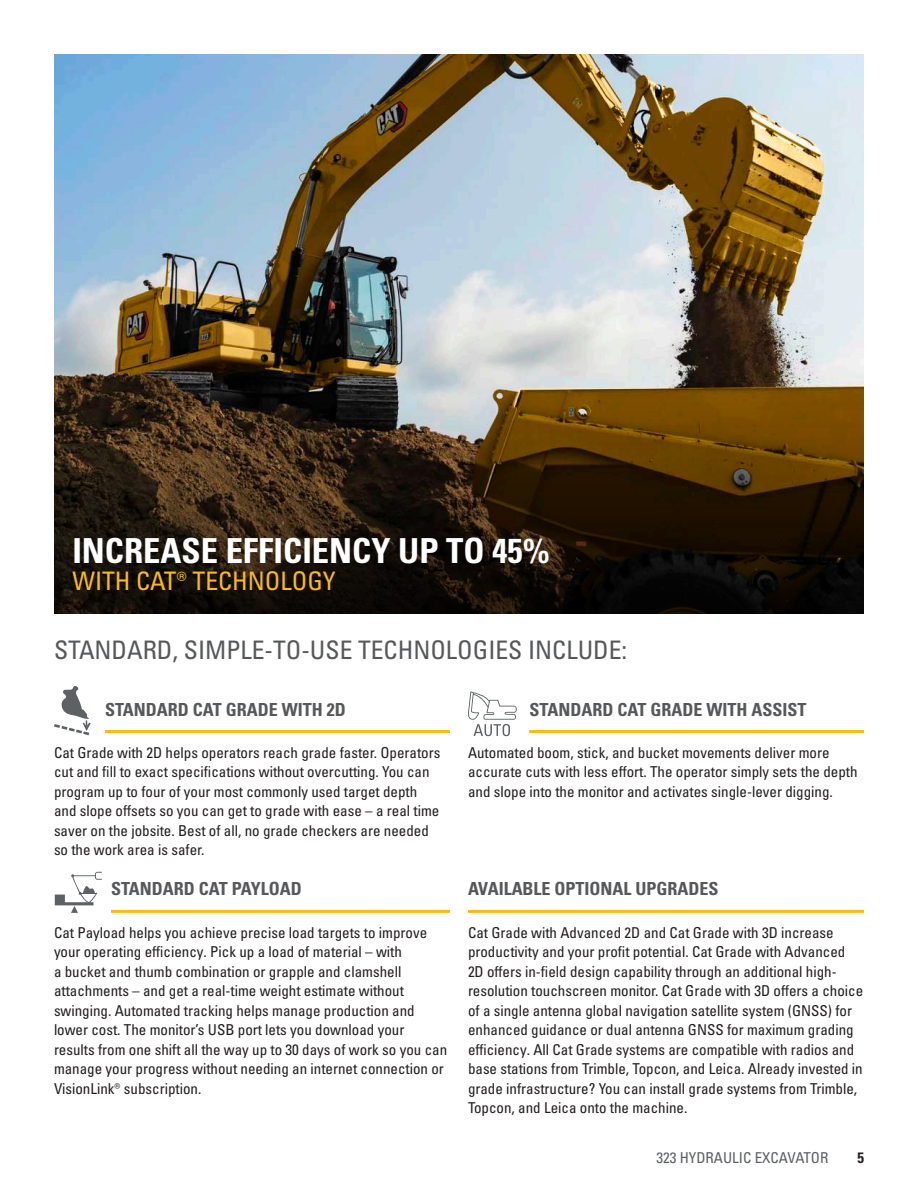
<style>
.page{position:relative;width:918px;height:1188px;background:#fff}
.page>*{position:absolute;margin:0;border:0;box-sizing:border-box;transform-origin:0 0}
.t1{font:34.5px "Univers LTCYR 67 Bold Cond";color:#fff}
.t2{font:condensed 25.5px "Univers LTCYR 57";color:#57585a}
.t3{font:condensed 25.5px "Univers LTCYR 57";color:#fcba13}
.t4{font:18px "Univers LTCYR 67 Bold Cond";color:#57585a}
.t5{font:condensed 15px/19.5px "Univers LTCYR 57";color:#231f20}
.t6{font:condensed 15px "Univers LTCYR 57";color:#5d6163}
.t7{font:15px "Univers LTCYR 67 Bold Cond";color:#231f20}
</style>
<div class="page">
<img style="left:54px;top:54px;width:810px;height:316px">
<svg style="left:54px;top:370px;width:810px;height:243px;background:#3a2b17"></svg>
<hr style="left:105px;top:730px;width:345px;height:3px;background:#fcba13">
<hr style="left:111px;top:910px;width:339px;height:3px;background:#fcba13">
<hr style="left:529px;top:730px;width:335px;height:3px;background:#fcba13">
<hr style="left:468px;top:910px;width:396px;height:3px;background:#fcba13">
<svg style="left:54px;top:686px;width:37px;height:49px"></svg>
<svg style="left:468px;top:691px;width:49px;height:45px"></svg>
<svg style="left:55px;top:872px;width:47px;height:41px"></svg>
<h1 class="t1" style="left:72px;top:529px;width:479px">INCREASE EFFICIENCY UP TO 45%</h1>
<h2 class="t3" style="left:72px;top:565px;width:265px">WITH CAT® TECHNOLOGY</h2>
<h2 class="t2" style="left:54px;top:634px;width:575px">STANDARD, SIMPLE-TO-USE TECHNOLOGIES INCLUDE:</h2>
<p class="t4" style="left:105px;top:698px;width:242px">STANDARD CAT GRADE WITH 2D</p>
<p class="t4" style="left:530px;top:698px;width:278px">STANDARD CAT GRADE WITH ASSIST</p>
<p class="t5" style="left:54px;top:742px;width:388px">Cat Grade with 2D helps operators reach grade faster. Operators cut and fill to exact specifications without overcutting. You can program up to four of your most commonly used target depth and slope offsets so you can get to grade with ease – a real time saver on the jobsite. Best of all, no grade checkers are needed so the work area is safer.</p>
<p class="t5" style="left:468px;top:742px;width:391px">Automated boom, stick, and bucket movements deliver more accurate cuts with less effort. The operator simply sets the depth and slope into the monitor and activates single-lever digging.</p>
<p class="t4" style="left:111px;top:878px;width:192px">STANDARD CAT PAYLOAD</p>
<p class="t4" style="left:468px;top:878px;width:252px">AVAILABLE OPTIONAL UPGRADES</p>
<p class="t5" style="left:54px;top:922px;width:395px">Cat Payload helps you achieve precise load targets to improve your operating efficiency. Pick up a load of material – with<br>a bucket and thumb combination or grapple and clamshell attachments – and get a real-time weight estimate without swinging. Automated tracking helps manage production and lower cost. The monitor’s USB port lets you download your results from one shift all the way up to 30 days of work so you can manage your progress without needing an internet connection or VisionLink® subscription.</p>
<p class="t5" style="left:468px;top:922px;width:397px">Cat Grade with Advanced 2D and Cat Grade with 3D increase productivity and your profit potential. Cat Grade with Advanced 2D offers in-field design capability through an additional high&shy;resolution touchscreen monitor. Cat Grade with 3D offers a choice of a single antenna global navigation satellite system (GNSS) for enhanced guidance or dual antenna GNSS for maximum grading efficiency. All Cat Grade systems are compatible with radios and base stations from Trimble, Topcon, and Leica. Already invested in grade infrastructure? You can install grade systems from Trimble, Topcon, and Leica onto the machine.</p>
<p class="t6" style="left:656px;top:1148px;width:173px">323 HYDRAULIC EXCAVATOR</p>
<p class="t7" style="left:857px;top:1148px;width:8px">5</p>
</div>
